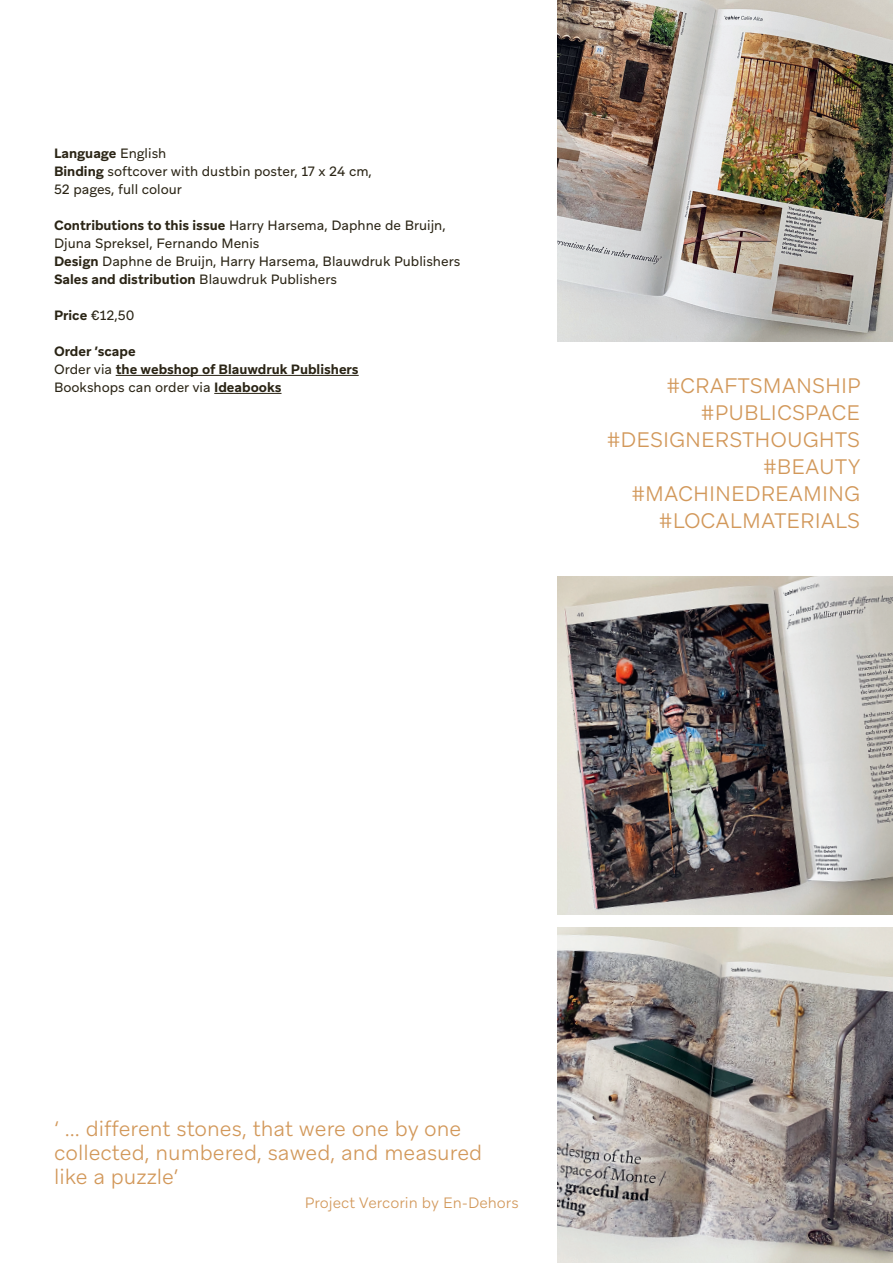
<style>
.page{position:relative;width:893px;height:1263px;background:#fff}
.page>*{position:absolute;margin:0;border:0;box-sizing:border-box;transform-origin:0 0}
.t1{font:300 21px/27px "Aribau Grotesk";color:#d2985a;text-align:right}
.t2{font:300 15px "Aribau Grotesk";color:#d2985a}
.t3{font:13.5px/18px "Aribau Grotesk";color:#2a2415}
.t4{font:700 13.5px/18px "Aribau Grotesk";color:#2a2415}
.s1{font-weight:700}
.s2{font-weight:400}
</style>
<div class="page">
<hr style="left:116px;top:375px;width:243px;height:1px;background:#2a2415">
<hr style="left:214px;top:393px;width:67px;height:1px;background:#2a2415">
<img style="left:558px;top:928px;width:335px;height:335px">
<img style="left:558px;top:577px;width:335px;height:337px">
<img style="left:558px;top:0;width:335px;height:342px">
<p class="t3" style="left:54px;top:144px;width:320px"><span class="s1">Language</span> English<br><span class="s1">Binding</span> softcover with dustbin poster, 17 x 24 cm,<br>52 pages, full colour</p>
<p class="t3" style="left:54px;top:216px;width:408px"><span class="s1">Contributions to this issue</span> Harry Harsema, Daphne de Bruijn, Djuna Spreksel, Fernando Menis<br><span class="s1">Design</span> Daphne de Bruijn, Harry Harsema, Blauwdruk Publishers <span class="s1">Sales and distribution</span> Blauwdruk Publishers</p>
<p class="t3" style="left:54px;top:306px;width:82px"><span class="s1">Price</span> €12,50</p>
<p class="t4" style="left:54px;top:342px;width:306px">Order ’scape<br><span class="s2">Order via</span> the webshop of Blauwdruk Publishers<br><span class="s2">Bookshops can order via</span> Ideabooks</p>
<h1 class="t1" style="left:607px;top:371px;width:256px">#CRAFTSMANSHIP #PUBLICSPACE #DESIGNERSTHOUGHTS #BEAUTY #MACHINEDREAMING #LOCALMATERIALS</h1>
<h1 class="t1" style="left:54px;top:1116px;width:430px;line-height:24px;text-align:left">‘ ... different stones, that were one by one collected, numbered, sawed, and measured like a puzzle’</h1>
<p class="t2" style="left:305px;top:1194px;width:215px">Project Vercorin by En-Dehors</p>
</div>
